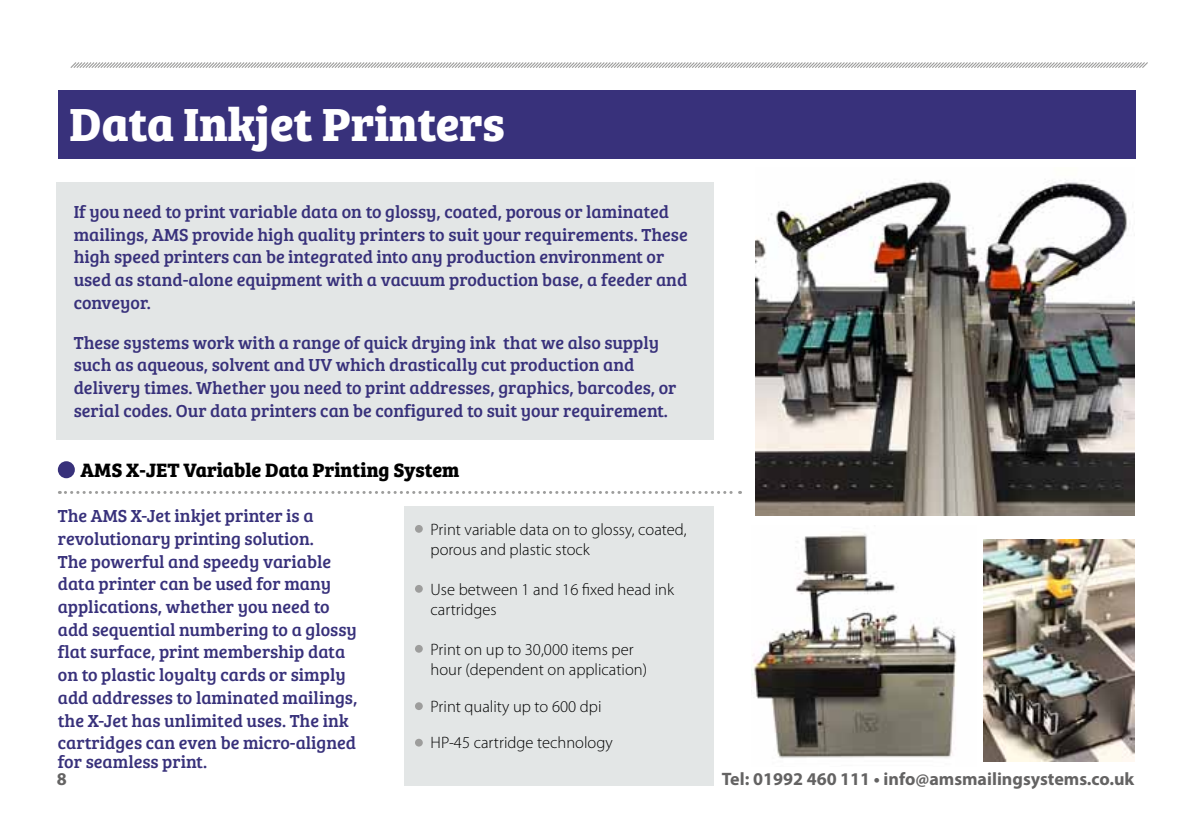
<style>
.page{position:relative;width:1191px;height:840px;background:#fff}
.page>*{position:absolute;margin:0;border:0;box-sizing:border-box;transform-origin:0 0}
.t1{font:700 48px "Bree Serif";color:#fff}
.t2{font:700 20px "Bree Serif";color:#000}
.t3{font:18px/22.6px "Bree Serif";color:#38317b}
.t4{font:700 18px "Myriad Pro";color:#646363}
.t5{font:300 16.6px/20.8px "Myriad Pro";color:#000}
</style>
<div class="page">
<svg style="left:70px;top:62px;width:1078px;height:6px"></svg>
<div style="left:58px;top:91px;width:1077px;height:68px;background:#38317b"></div>
<svg style="left:59px;top:491px;width:681px;height:2px"></svg>
<div style="left:58px;top:461px;width:17px;height:17px;background:#38317b;border-radius:50%"></div>
<div style="left:404px;top:506px;width:309px;height:279px;background:#e3e6e6"></div>
<div style="left:415px;top:524px;width:8px;height:8px;background:#9d9d9c;border-radius:50%"></div>
<div style="left:415px;top:584px;width:8px;height:8px;background:#9d9d9c;border-radius:50%"></div>
<div style="left:415px;top:644px;width:8px;height:8px;background:#9d9d9c;border-radius:50%"></div>
<svg style="left:415px;top:701px;width:8px;height:8px"></svg>
<div style="left:415px;top:738px;width:8px;height:8px;background:#9d9d9c;border-radius:50%"></div>
<div style="left:57px;top:181px;width:656px;height:258px;background:#e3e6e6"></div>
<img style="left:751px;top:533px;width:206px;height:226px">
<img style="left:755px;top:180px;width:379px;height:334px">
<img style="left:983px;top:539px;width:151px;height:222px">
<h1 class="t1" style="left:69px;top:87px;width:437px">Data Inkjet Printers</h1>
<p class="t3" style="left:74px;top:199px;width:615px">If you need to print variable data on to glossy, coated, porous or laminated mailings, AMS provide high quality printers to suit your requirements. These high speed printers can be integrated into any production environment or used as stand-alone equipment with a vacuum production base, a feeder and conveyor.</p>
<p class="t3" style="left:74px;top:330px;width:604px">These systems work with a range of quick drying ink that we also supply such as aqueous, solvent and UV which drastically cut production and delivery times. Whether you need to print addresses, graphics, barcodes, or serial codes. Our data printers can be configured to suit your requirement.</p>
<p class="t2" style="left:80px;top:454px;width:380px">AMS X-JET Variable Data Printing System</p>
<p class="t3" style="left:58px;top:503px;width:301px">The AMS X-Jet inkjet printer is a revolutionary printing solution.<br>The powerful and speedy variable data printer can be used for many applications, whether you need to add sequential numbering to a glossy flat surface, print membership data on to plastic loyalty cards or simply add addresses to laminated mailings, the X-Jet has unlimited uses. The ink cartridges can even be micro-aligned</p>
<p class="t3" style="left:58px;top:749px;width:151px">for seamless print.</p>
<p class="t5" style="left:430px;top:518px;width:257px">Print variable data on to glossy, coated, porous and plastic stock</p>
<p class="t5" style="left:430px;top:578px;width:245px">Use between 1 and 16 fixed head ink cartridges</p>
<p class="t5" style="left:430px;top:638px;width:218px">Print on up to 30,000 items per hour (dependent on application)</p>
<p class="t5" style="left:430px;top:688px;width:183px;line-height:36.4px">Print quality up to 600 dpi<br>HP-45 cartridge technology</p>
<p class="t4" style="left:57px;top:767px;width:11px">8</p>
<p class="t4" style="left:722px;top:767px;width:414px">Tel: 01992 460 111 • info@amsmailingsystems.co.uk</p>
</div>
